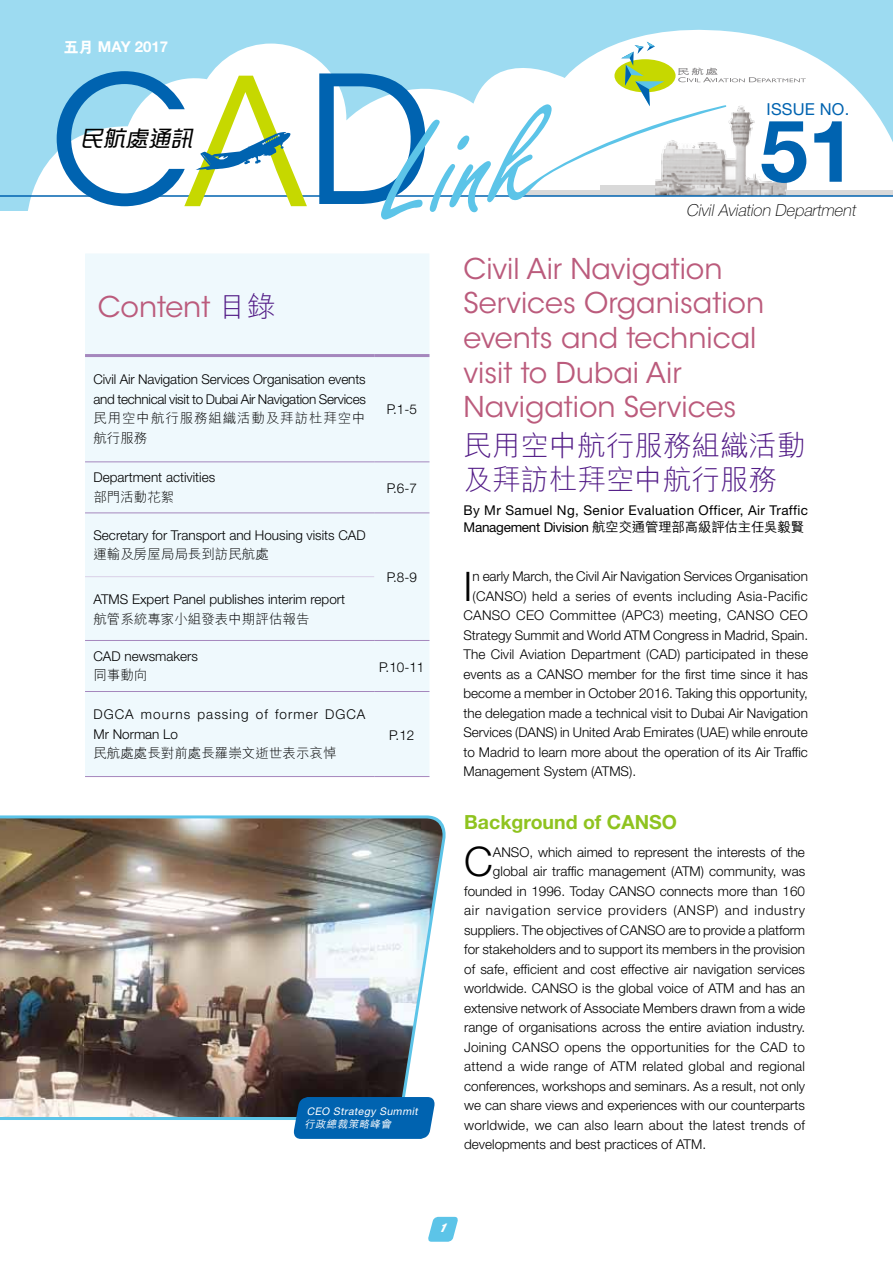
<style>
.page{position:relative;width:893px;height:1263px;background:#fff}
.page>*{position:absolute;margin:0;border:0;box-sizing:border-box;transform-origin:0 0}
.t1{font:176.4px "ITC Avant Garde Std";color:#0063b0}
.t2{font:700 86.25px "Helvetica Neue LT Std";color:#0063b0}
.t3{font:300 40.8px "Helvetica Neue LT Std";color:#000}
.t4{font:28.5px/34.5px "ITC Avant Garde Std";color:#bb5b7c}
.t5{font:300 28.5px/34.5px "M Hei HK";color:#521b86}
.t6{font:italic 500 22.5px "MJ Ngai HK";color:#000}
.t7{font:700 19.5px "Helvetica Neue LT Std";color:#8fc31f}
.t8{font:italic 100 16.5px "Helvetica Neue LT Std";color:#000}
.t9{font:16.5px "Helvetica Neue LT Std";letter-spacing:.01em;color:#0063b0}
.t10{font:700 15px "Helvetica Neue LT Std";color:#fff}
.t11{font:300 13.5px/19.5px "Helvetica Neue LT Std";color:#000}
.t12{font:300 13.5px "Helvetica Neue LT Std";letter-spacing:.02em;color:#000}
.t13{font:13.5px/16.5px "Helvetica Neue LT Std";letter-spacing:.025em;color:#000}
.t14{font:300 13.5px "M Hei HK";color:#000}
.t15{font:300 13.5px "Helvetica Neue LT Std";letter-spacing:.05em;color:#000}
.t16{font:300 13.5px/19.5px "Helvetica Neue LT Std";letter-spacing:.075em;color:#000}
.t17{font:300 13.5px/19.5px "M Hei HK";letter-spacing:.065em;color:#000}
.t18{font:italic 900 condensed 12px "Helvetica Neue LT Std";color:#fff}
.t19{font:italic 10.5px "Helvetica Neue LT Std";color:#fff}
.t20{font:italic 500 10.5px "M Hei HK";color:#fff}
.s1{font-family:"M Hei HK";font-weight:800}
.s2{font-family:"M Hei HK";font-weight:300;color:#521b86}
.s3{font-family:"M Hei HK";font-weight:500}
</style>
<div class="page">
<div style="left:85px;top:254px;width:344px;height:287px;background:#eff9fd"></div>
<hr style="left:85px;top:461px;width:289px;height:1px;background:#a587bd">
<hr style="left:374px;top:461px;width:55px;height:1px;background:#a587bd">
<hr style="left:85px;top:512px;width:289px;height:1px;background:#a587bd">
<hr style="left:374px;top:512px;width:55px;height:1px;background:#a587bd">
<hr style="left:85px;top:354px;width:289px;height:3px;background:#a587bd">
<hr style="left:374px;top:354px;width:55px;height:3px;background:#a587bd">
<div style="left:0;top:0;width:893px;height:211px;background:#9ddbf1"></div>
<svg style="left:28px;top:29px;width:865px;height:182px;fill:#fff"></svg>
<div style="left:614px;top:59px;width:62px;height:33px;background:#c6d800;border-radius:50%"></div>
<svg style="left:621px;top:42px;width:43px;height:38px"></svg>
<svg style="left:678px;top:68px;width:128px;height:14px"></svg>
<img style="left:727px;top:99px;width:60px;height:96px">
<div style="left:786px;top:191px;width:107px;height:5px;background:#d9d9d9"></div>
<hr style="left:0;top:195px;width:893px;height:2px;background:#0063b0">
<svg style="left:184px;top:76px;width:123px;height:130px"></svg>
<svg style="left:380px;top:80px;width:347px;height:140px;fill:#fff"></svg>
<img style="left:0;top:541px;width:458px;height:701px">
<svg style="left:292px;top:1097px;width:144px;height:42px"></svg>
<p class="t10" style="left:64px;top:37px;width:106px"><span class="s1">五月</span> MAY 2017</p>
<h1 class="t1" style="left:50px;top:33px;width:384px">C D</h1>
<h3 class="t6" style="left:80px;top:128px;width:118px">民航處通訊</h3>
<h3 class="t4" style="left:98px;top:290px;width:179px">Content <span class="s2">目錄</span></h3>
<p class="t11" style="left:94px;top:369px;width:274px">Civil Air Navigation Services Organisation events and technical visit to Dubai Air Navigation Services</p>
<p class="t17" style="left:93px;top:408px;width:274px">民用空中航行服務組織活動及拜訪杜拜空中航行服務</p>
<p class="t11" style="left:93px;top:467px;width:123px">Department activities</p>
<p class="t14" style="left:93px;top:490px;width:82px">部門活動花絮</p>
<p class="t11" style="left:93px;top:525px;width:274px">Secretary for Transport and Housing visits CAD</p>
<p class="t14" style="left:93px;top:547px;width:177px">運輸及房屋局局長到訪民航處</p>
<p class="t11" style="left:93px;top:589px;width:253px">ATMS Expert Panel publishes interim report</p>
<p class="t14" style="left:93px;top:612px;width:217px">航管系統專家小組發表中期評估報告</p>
<p class="t11" style="left:93px;top:646px;width:106px">CAD newsmakers</p>
<p class="t14" style="left:93px;top:668px;width:55px">同事動向</p>
<p class="t16" style="left:93px;top:704px;width:273px">DGCA mourns passing of former DGCA<br>Mr Norman Lo</p>
<p class="t14" style="left:93px;top:746px;width:244px">民航處處長對前處長羅崇文逝世表示哀悼</p>
<p class="t11" style="left:387px;top:399px;width:32px">P.1-5</p>
<p class="t11" style="left:387px;top:478px;width:32px">P.6-7</p>
<p class="t11" style="left:387px;top:567px;width:32px">P.8-9</p>
<p class="t11" style="left:379px;top:657px;width:47px">P.10-11</p>
<p class="t11" style="left:389px;top:725px;width:27px">P.12</p>
<p class="t19" style="left:307px;top:1105px;width:115px">CEO Strategy Summit</p>
<p class="t20" style="left:304px;top:1117px;width:91px">行政總裁策略峰會</p>
<p class="t9" style="left:767px;top:100px;width:84px">ISSUE NO.</p>
<h2 class="t2" style="left:760px;top:98px;width:97px">51</h2>
<p class="t8" style="left:686px;top:201px;width:174px">Civil Aviation Department</p>
<h3 class="t4" style="left:463px;top:252px;width:302px">Civil Air Navigation<br>Services Organisation events and technical visit to Dubai Air<br>Navigation Services</h3>
<h3 class="t5" style="left:463px;top:428px;width:344px">民用空中航行服務組織活動及拜訪杜拜空中航行服務</h3>
<p class="t13" style="left:463px;top:502px;width:346px">By Mr Samuel Ng, Senior Evaluation Officer, Air Traffic<br>Management Division <span class="s3">航空交通管理部高級評估主任吳毅賢</span></p>
<h3 class="t3" style="left:463px;top:561px;width:11px">I</h3>
<p class="t11" style="left:473px;top:566px;width:337px">n early March, the Civil Air Navigation Services Organisation</p>
<p class="t12" style="left:473px;top:588px;width:337px">(CANSO) held a series of events including Asia-Pacific</p>
<p class="t12" style="left:463px;top:607px;width:346px">CANSO CEO Committee (APC3) meeting, CANSO CEO</p>
<p class="t11" style="left:463px;top:625px;width:346px">Strategy Summit and World ATM Congress in Madrid, Spain.</p>
<p class="t11" style="left:463px;top:644px;width:346px">The Civil Aviation Department (CAD) participated in these</p>
<p class="t11" style="left:463px;top:664px;width:346px">events as a CANSO member for the first time since it has</p>
<p class="t11" style="left:463px;top:683px;width:346px">become a member in October 2016. Taking this opportunity,</p>
<p class="t11" style="left:463px;top:703px;width:346px">the delegation made a technical visit to Dubai Air Navigation</p>
<p class="t11" style="left:463px;top:722px;width:346px">Services (DANS) in United Arab Emirates (UAE) while enroute</p>
<p class="t11" style="left:463px;top:742px;width:346px">to Madrid to learn more about the operation of its Air Traffic</p>
<p class="t11" style="left:463px;top:761px;width:174px">Management System (ATMS).</p>
<h3 class="t7" style="left:464px;top:810px;width:214px">Background of CANSO</h3>
<h3 class="t3" style="left:464px;top:837px;width:30px">C</h3>
<p class="t11" style="left:493px;top:842px;width:314px">ANSO, which aimed to represent the interests of the</p>
<p class="t11" style="left:493px;top:861px;width:314px">global air traffic management (ATM) community, was</p>
<p class="t11" style="left:464px;top:881px;width:342px">founded in 1996. Today CANSO connects more than 160</p>
<p class="t15" style="left:464px;top:902px;width:342px">air navigation service providers (ANSP) and industry</p>
<p class="t11" style="left:464px;top:920px;width:342px">suppliers. The objectives of CANSO are to provide a platform</p>
<p class="t11" style="left:464px;top:939px;width:342px">for stakeholders and to support its members in the provision</p>
<p class="t11" style="left:464px;top:959px;width:342px">of safe, efficient and cost effective air navigation services</p>
<p class="t11" style="left:464px;top:978px;width:342px">worldwide. CANSO is the global voice of ATM and has an</p>
<p class="t11" style="left:464px;top:998px;width:343px">extensive network of Associate Members drawn from a wide</p>
<p class="t11" style="left:464px;top:1017px;width:342px">range of organisations across the entire aviation industry.</p>
<p class="t11" style="left:464px;top:1037px;width:342px">Joining CANSO opens the opportunities for the CAD to</p>
<p class="t12" style="left:464px;top:1058px;width:342px">attend a wide range of ATM related global and regional</p>
<p class="t11" style="left:464px;top:1076px;width:342px">conferences, workshops and seminars. As a result, not only</p>
<p class="t11" style="left:464px;top:1095px;width:342px">we can share views and experiences with our counterparts</p>
<p class="t11" style="left:464px;top:1115px;width:342px">worldwide, we can also learn about the latest trends of</p>
<p class="t11" style="left:464px;top:1134px;width:243px">developments and best practices of ATM.</p>
<p class="t18" style="left:439px;top:1221px;width:12px">1</p>
</div>
